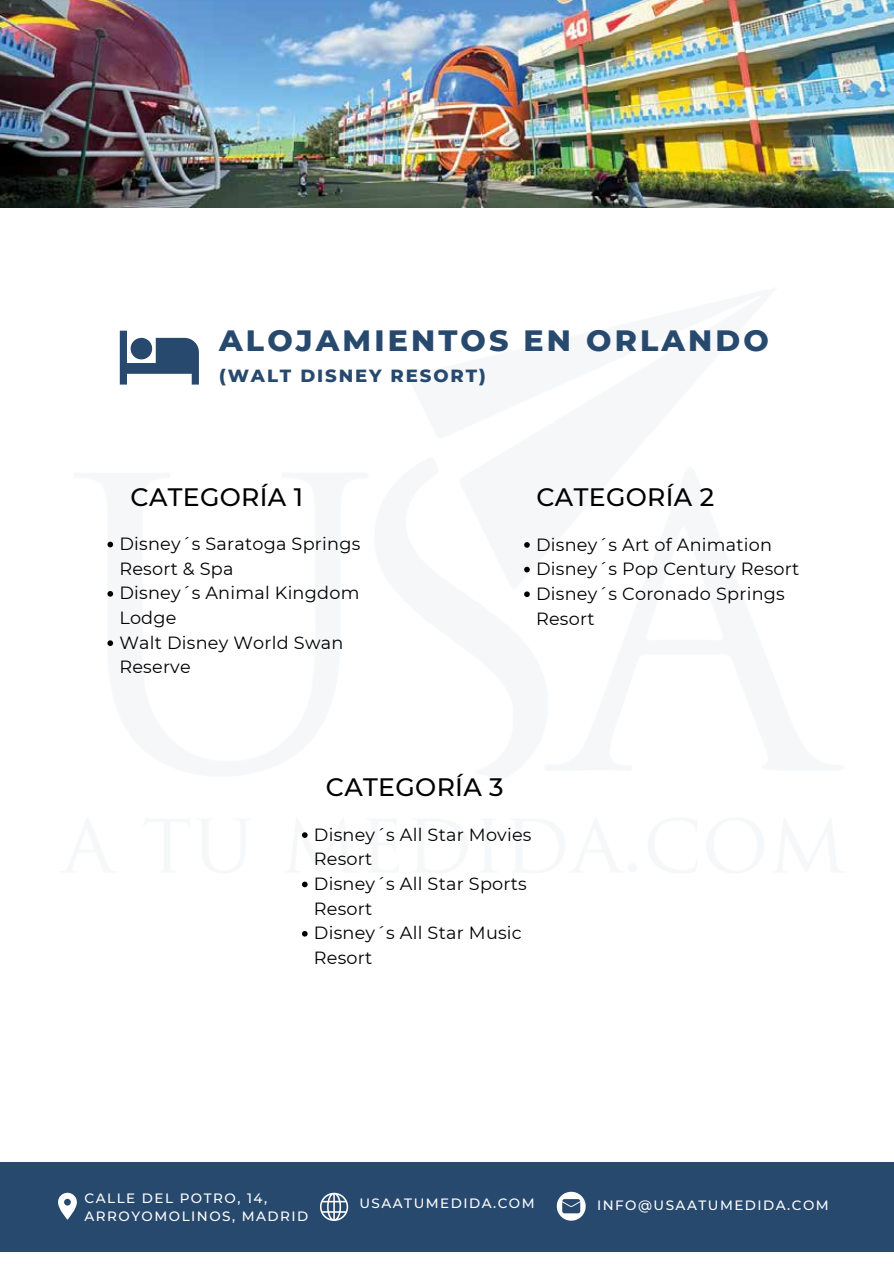
<style>
.page{position:relative;width:894px;height:1264px;background:#fff}
.page>*{position:absolute;margin:0;border:0;box-sizing:border-box;transform-origin:0 0}
.t1{font:800 30px "Montserrat";letter-spacing:.105em;color:#28496e}
.t2{font:500 25.2px "Montserrat";letter-spacing:.015em;color:#000}
.t3{font:800 18px "Montserrat";letter-spacing:.105em;color:#28496e}
.t4{font:17.7px/24.6px "Montserrat";letter-spacing:.015em;color:#000}
.t5{font:500 13.5px/18px "Montserrat";letter-spacing:.11em;color:#fff}
</style>
<div class="page">
<svg style="left:120px;top:331px;width:78px;height:53px"></svg>
<img style="left:0;top:0;width:893px;height:208px">
<div style="left:0;top:1162px;width:893px;height:89px;background:#28496e"></div>
<svg style="left:58px;top:1192px;width:19px;height:27px"></svg>
<svg style="left:556px;top:1191px;width:29px;height:29px"></svg>
<svg style="left:320px;top:1192px;width:28px;height:28px"></svg>
<svg style="left:107px;top:541px;width:6px;height:6px"></svg>
<svg style="left:107px;top:591px;width:6px;height:5px"></svg>
<svg style="left:107px;top:640px;width:6px;height:6px"></svg>
<svg style="left:524px;top:542px;width:5px;height:5px"></svg>
<svg style="left:524px;top:566px;width:5px;height:6px"></svg>
<svg style="left:524px;top:591px;width:5px;height:6px"></svg>
<svg style="left:302px;top:832px;width:5px;height:6px"></svg>
<svg style="left:302px;top:881px;width:5px;height:6px"></svg>
<svg style="left:302px;top:931px;width:5px;height:5px"></svg>
<h1 class="t1" style="left:219px;top:328px;width:551px">ALOJAMIENTOS EN ORLANDO</h1>
<p class="t3" style="left:219px;top:368px;width:268px">(WALT DISNEY RESORT)</p>
<h2 class="t2" style="left:130px;top:483px;width:174px">CATEGORÕA 1</h2>
<p class="t4" style="left:119px;top:533px;width:242px">Disney¥s Saratoga Springs<br>Resort &amp; Spa<br>Disney¥s Animal Kingdom<br>Lodge<br>Walt Disney World Swan<br>Reserve</p>
<h2 class="t2" style="left:536px;top:483px;width:179px">CATEGORÕA 2</h2>
<p class="t4" style="left:536px;top:533px;width:265px">Disney¥s Art of Animation<br>Disney¥s Pop Century Resort<br>Disney¥s Coronado Springs<br>Resort</p>
<h2 class="t2" style="left:326px;top:773px;width:179px">CATEGORÕA 3</h2>
<p class="t4" style="left:314px;top:823px;width:219px">Disney¥s All Star Movies<br>Resort<br>Disney¥s All Star Sports<br>Resort<br>Disney¥s All Star Music<br>Resort</p>
<p class="t5" style="left:84px;top:1189px;width:225px">CALLE DEL POTRO, 14,<br>ARROYOMOLINOS, MADRID</p>
<p class="t5" style="left:359px;top:1194px;width:177px">USAATUMEDIDA.COM</p>
<p class="t5" style="left:597px;top:1195px;width:233px">INFO@USAATUMEDIDA.COM</p>
</div>
